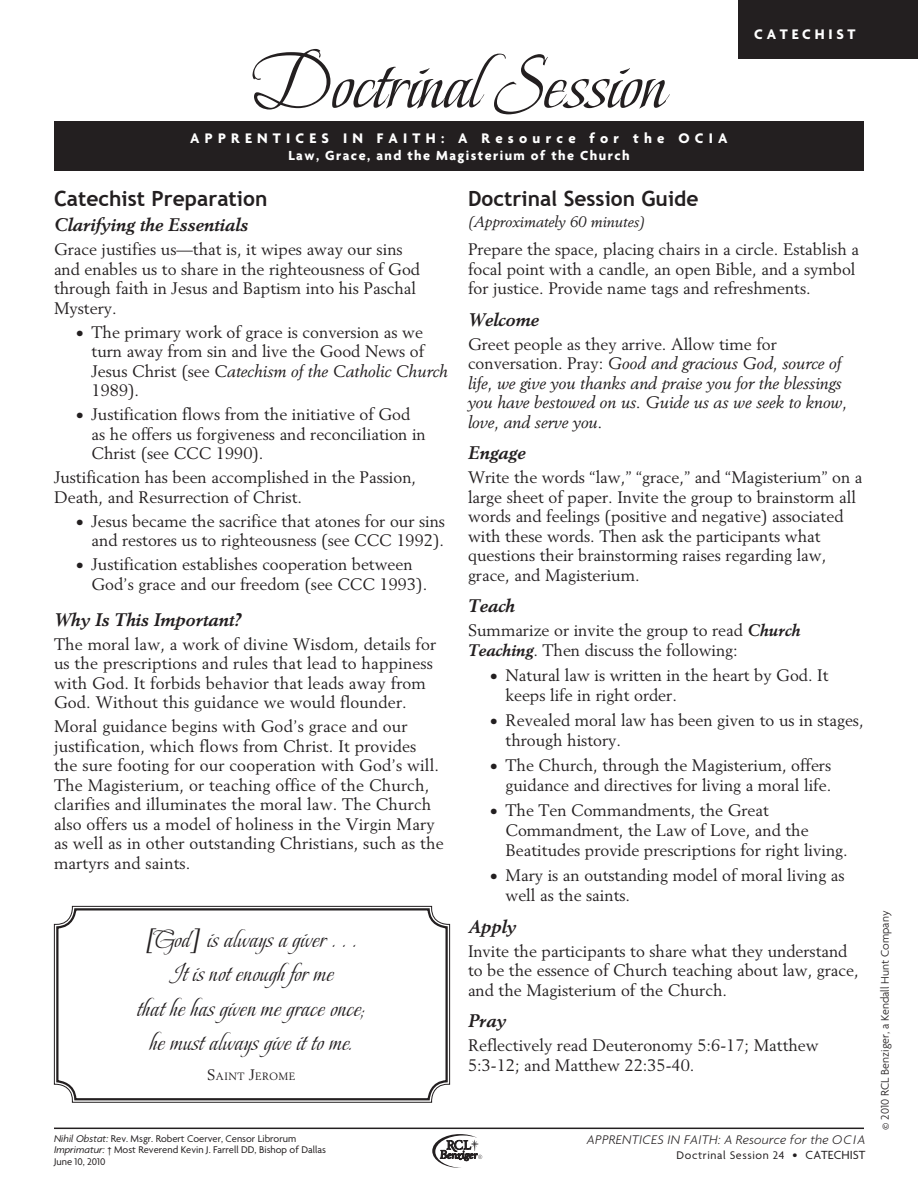
<style>
.page{position:relative;width:918px;height:1188px;background:#fff}
.page>*{position:absolute;margin:0;border:0;box-sizing:border-box;transform-origin:0 0}
.t1{font:78px "Beau Rivage";color:#231f20}
.quote_in_box{font:25.5px "Beau Rivage";letter-spacing:.02em;color:#231f20}
.RCIA_HeadA{font:700 21px "Trebuchet MS";color:#231f20}
.RCIA_headB{font:italic 700 18px "Berling LT Std";color:#231f20}
.RCIA_text{font:16.5px/19.5px "Berling LT Std";color:#231f20}
.RCIA_text-2{font:italic 16.5px/19.5px "Berling LT Std";color:#231f20}
.t2{font:700 15px "Agenda";letter-spacing:.35em;color:#fff}
.RCIA_HeadA-2{font:italic 15px "Berling LT Std";color:#231f20}
.t3{font:700 15px "Agenda";letter-spacing:.25em;color:#fff}
.t4{font:700 14.25px "Agenda";letter-spacing:.1em;color:#fff}
.t5{font:italic 300 13.5px "Agenda";letter-spacing:.025em;color:#231f20}
.t6{font:300 12px "Agenda";color:#231f20}
.t7{font:12px "Agenda";letter-spacing:.05em;color:#231f20}
.Bottom_rule{font:10.5px/11.2px "Agenda";color:#231f20}
.quote_in_box-2{font:10.5px "Berling LT Std";letter-spacing:.05em;color:#231f20}
.s1{font-style:normal}
.s2{font-weight:700;font-style:italic}
.s3{font-family:"Agenda";font-weight:700}
.s4{font-style:italic}
.s5{font-family:"Berling LT Std";font-style:italic}
.s6{font-size:15px}
.s7{font-size:13.5px}
.s8{font-size:12.75px}
</style>
<div class="page">
<div style="left:738px;top:0;width:180px;height:58px;background:#231f20"></div>
<div style="left:54px;top:122px;width:810px;height:49px;background:#231f20"></div>
<svg style="left:54px;top:906px;width:396px;height:197px"></svg>
<div style="left:56px;top:908px;width:392px;height:192px;border:2px solid #231f20;border-radius:18px"></div>
<svg style="left:432px;top:1134px;width:50px;height:34px"></svg>
<hr style="left:54px;top:1128px;width:810px;height:1px;background:#231f20">
<p class="t1" style="left:252px;top:20px;width:415px">Doctrinal Session</p>
<p class="t3" style="left:754px;top:26px;width:103px">CATECHIST</p>
<p class="t2" style="left:190px;top:130px;width:539px">APPRENTICES IN FAITH: A Resource for the OCIA</p>
<p class="t4" style="left:288px;top:148px;width:343px">Law, Grace, and the Magisterium of the Church</p>
<p class="RCIA_HeadA" style="left:468px;top:185px;width:232px">Doctrinal Session Guide</p>
<p class="RCIA_HeadA-2" style="left:468px;top:213px;width:179px">(Approximately 60 minutes)</p>
<p class="RCIA_text" style="left:468px;top:240px;width:393px">Prepare the space, placing chairs in a circle. Establish a focal point with a candle, an open Bible, and a symbol for justice. Provide name tags and refreshments.</p>
<p class="RCIA_headB" style="left:468px;top:309px;width:72px">Welcome</p>
<p class="RCIA_text-2" style="left:468px;top:334px;width:381px"><span class="s1">Greet people as they arrive. Allow time for conversation. Pray:</span> Good and gracious God, source of life, we give you thanks and praise you for the blessings you have bestowed on us. Guide us as we seek to know, love, and serve you.</p>
<p class="RCIA_headB" style="left:468px;top:442px;width:59px">Engage</p>
<p class="RCIA_text" style="left:468px;top:468px;width:396px">Write the words “law,” “grace,” and “Magisterium” on a large sheet of paper. Invite the group to brainstorm all words and feelings (positive and negative) associated with these words. Then ask the participants what questions their brainstorming raises regarding law, grace, and Magisterium.</p>
<p class="RCIA_headB" style="left:468px;top:595px;width:48px">Teach</p>
<p class="RCIA_text" style="left:468px;top:621px;width:334px">Summarize or invite the group to read <span class="s2">Church<br>Teaching</span>. Then discuss the following:</p>
<p class="RCIA_text" style="left:506px;top:665px;width:325px;line-height:20.2px;text-indent:-15px"><span class="s3">•</span> Natural law is written in the heart by God. It keeps life in right order.</p>
<p class="RCIA_text" style="left:506px;top:710px;width:360px;line-height:20.2px;text-indent:-15px"><span class="s3">•</span> Revealed moral law has been given to us in stages, through history.</p>
<p class="RCIA_text" style="left:490px;top:755px;width:342px;line-height:20.2px;text-align:right"><span class="s3">•</span> The Church, through the Magisterium, offers guidance and directives for living a moral life.</p>
<p class="RCIA_text" style="left:506px;top:800px;width:344px;line-height:20.2px;text-indent:-15px"><span class="s3">•</span> The Ten Commandments, the Great<br>Commandment, the Law of Love, and the<br>Beatitudes provide prescriptions for right living.</p>
<p class="RCIA_text" style="left:506px;top:865px;width:341px;line-height:20.2px;text-indent:-15px"><span class="s3">•</span> Mary is an outstanding model of moral living as well as the saints.</p>
<p class="RCIA_headB" style="left:468px;top:916px;width:50px">Apply</p>
<p class="RCIA_text" style="left:468px;top:941px;width:392px">Invite the participants to share what they understand to be the essence of Church teaching about law, grace, and the Magisterium of the Church.</p>
<p class="RCIA_headB" style="left:468px;top:1010px;width:40px">Pray</p>
<p class="RCIA_text" style="left:468px;top:1035px;width:352px">Reflectively read Deuteronomy 5:6-17; Matthew<br>5:3-12; and Matthew 22:35-40.</p>
<p class="RCIA_HeadA" style="left:54px;top:185px;width:215px">Catechist Preparation</p>
<p class="RCIA_headB" style="left:54px;top:214px;width:196px">Clarifying the Essentials</p>
<p class="RCIA_text" style="left:54px;top:240px;width:368px">Grace justifies us—that is, it wipes away our sins and enables us to share in the righteousness of God through faith in Jesus and Baptism into his Paschal Mystery.</p>
<p class="RCIA_text" style="left:92px;top:322px;width:358px;text-indent:-15px"><span class="s3">•</span> The primary work of grace is conversion as we turn away from sin and live the Good News of Jesus Christ (see <span class="s4">Catechism of the Catholic Church </span>1989).</p>
<p class="RCIA_text" style="left:92px;top:405px;width:336px;text-indent:-15px"><span class="s3">•</span> Justification flows from the initiative of God as he offers us forgiveness and reconciliation in<br>Christ (see CCC 1990).</p>
<p class="RCIA_text" style="left:54px;top:468px;width:364px">Justification has been accomplished in the Passion,<br>Death, and Resurrection of Christ.</p>
<p class="RCIA_text" style="left:76px;top:511px;width:370px;text-align:right"><span class="s3">•</span> Jesus became the sacrifice that atones for our sins and restores us to righteousness (see CCC 1992).</p>
<p class="RCIA_text" style="left:92px;top:555px;width:337px;text-indent:-15px"><span class="s3">•</span> Justification establishes cooperation between<br>God’s grace and our freedom (see CCC 1993).</p>
<p class="RCIA_headB" style="left:54px;top:609px;width:189px">Why Is This Important?</p>
<p class="RCIA_text" style="left:54px;top:634px;width:384px">The moral law, a work of divine Wisdom, details for us the prescriptions and rules that lead to happiness with God. It forbids behavior that leads away from God. Without this guidance we would flounder.</p>
<p class="RCIA_text" style="left:54px;top:717px;width:391px">Moral guidance begins with God’s grace and our justification, which flows from Christ. It provides the sure footing for our cooperation with God’s will.<br>The Magisterium, or teaching office of the Church, clarifies and illuminates the moral law. The Church also offers us a model of holiness in the Virgin Mary as well as in other outstanding Christians, such as the martyrs and saints.</p>
<p class="quote_in_box" style="left:146px;top:918px;width:213px"><span class="s5">[</span>God<span class="s5">]</span> is always a giver . . .</p>
<p class="quote_in_box" style="left:169px;top:953px;width:167px">It is not enough for me</p>
<p class="quote_in_box" style="left:137px;top:987px;width:230px">that he has given me grace once;</p>
<p class="quote_in_box" style="left:150px;top:1022px;width:205px">he must always give it to me.</p>
<p class="quote_in_box-2" style="left:207px;top:1070px;width:90px"><span class="s6">S</span>AINT <span class="s6">J</span>EROME</p>
<p class="Bottom_rule" style="left:54px;top:1134px;width:273px"><span class="s4">Nihil Obstat:</span> Rev. Msgr. Robert Coerver, Censor Librorum<br><span class="s4">Imprimatur:</span> † Most Reverend Kevin J. Farrell DD, Bishop of Dallas<br>June 10, 2010</p>
<p class="t5" style="left:587px;top:1132px;width:280px">APPRENTICES IN FAITH: A Resource for the OCIA</p>
<p class="t7" style="left:677px;top:1149px;width:190px">Doctrinal Session 24 <span class="s7">•</span> <span class="s8">CATECHIST</span></p>
<p class="t6" style="left:878px;top:1130px;width:221px;rotate:-90deg">© 2010 RCL Benziger, a Kendall Hunt Company</p>
</div>
